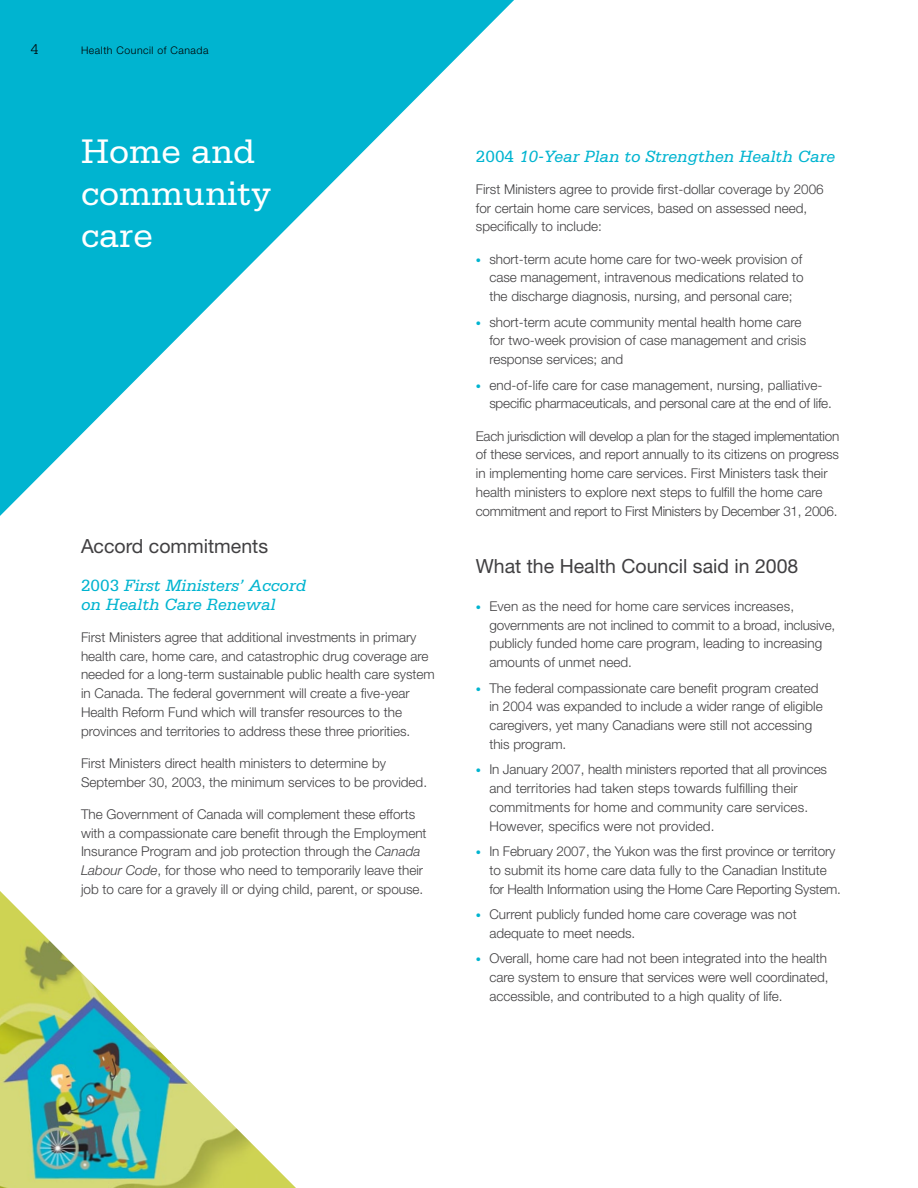
<style>
.page{position:relative;width:918px;height:1188px;background:#fff}
.page>*{position:absolute;margin:0;border:0;box-sizing:border-box;transform-origin:0 0}
.H1_Heading{font:36px/42px "Serifa";color:#fff}
.H2_Headline{font:19.5px "Helvetica Neue";color:#414042}
.H3_Heading{font:italic 17.25px/18.8px "Serifa";color:#00b4d0}
.t1{font:300 15px "Serifa";color:#000}
.bullets_-_key_messag{font:300 13.5px/18.8px "Helvetica Neue";color:#414042}
.Body_copy{font:300 13.5px/18.8px "Helvetica Neue";color:#414042}
.t2{font:300 10.5px "Helvetica Neue";letter-spacing:.05em;color:#000}
.s1{font-style:normal}
.s2{font-style:italic}
.s3{font-size:10.5px;color:#00b4d0}
</style>
<div class="page">
<svg style="left:0;top:0;width:514px;height:516px;fill:#08b6d1"></svg>
<img style="left:0;top:891px;width:296px;height:297px">
<p class="t1" style="left:31px;top:41px;width:9px">4</p>
<p class="t2" style="left:81px;top:44px;width:129px">Health Council of Canada</p>
<p class="H1_Heading" style="left:81px;top:130px;width:192px">Home and community care</p>
<p class="H2_Headline" style="left:81px;top:534px;width:189px">Accord commitments</p>
<p class="H3_Heading" style="left:81px;top:576px;width:227px"><span class="s1">2003</span> First Ministers’ Accord on Health Care Renewal</p>
<p class="Body_copy" style="left:81px;top:627px;width:355px">First Ministers agree that additional investments in primary health care, home care, and catastrophic drug coverage are needed for a long-term sustainable public health care system in Canada. The federal government will create a five-year Health Reform Fund which will transfer resources to the provinces and territories to address these three priorities.</p>
<p class="Body_copy" style="left:81px;top:753px;width:348px">First Ministers direct health ministers to determine by<br>September 30, 2003, the minimum services to be provided.</p>
<p class="Body_copy" style="left:81px;top:804px;width:347px">The Government of Canada will complement these efforts with a compassionate care benefit through the Employment Insurance Program and job protection through the <span class="s2">Canada Labour Code</span>, for those who need to temporarily leave their job to care for a gravely ill or dying child, parent, or spouse.</p>
<p class="H3_Heading" style="left:476px;top:146px;width:361px"><span class="s1">2004</span> 10-Year Plan to Strengthen Health Care</p>
<p class="Body_copy" style="left:476px;top:179px;width:349px">First Ministers agree to provide first-dollar coverage by 2006 for certain home care services, based on assessed need, specifically to include:</p>
<p class="bullets_-_key_messag" style="left:489px;top:249px;width:316px;text-align:justify;text-indent:-14px"><span class="s3">•</span> short-term acute home care for two-week provision of case management, intravenous medications related to the discharge diagnosis, nursing, and personal care;</p>
<p class="bullets_-_key_messag" style="left:489px;top:312px;width:318px;text-indent:-14px"><span class="s3">•</span> short-term acute community mental health home care for two-week provision of case management and crisis response services; and</p>
<p class="bullets_-_key_messag" style="left:489px;top:375px;width:344px;text-indent:-14px"><span class="s3">•</span> end-of-life care for case management, nursing, palliative&shy;specific pharmaceuticals, and personal care at the end of life.</p>
<p class="Body_copy" style="left:476px;top:426px;width:365px">Each jurisdiction will develop a plan for the staged implementation of these services, and report annually to its citizens on progress in implementing home care services. First Ministers task their health ministers to explore next steps to fulfill the home care commitment and report to First Ministers by December 31, 2006.</p>
<p class="H2_Headline" style="left:476px;top:554px;width:324px">What the Health Council said in 2008</p>
<p class="bullets_-_key_messag" style="left:489px;top:596px;width:347px;text-indent:-14px"><span class="s3">•</span> Even as the need for home care services increases, governments are not inclined to commit to a broad, inclusive, publicly funded home care program, leading to increasing amounts of unmet need.</p>
<p class="bullets_-_key_messag" style="left:489px;top:678px;width:335px;text-indent:-14px"><span class="s3">•</span> The federal compassionate care benefit program created in 2004 was expanded to include a wider range of eligible caregivers, yet many Canadians were still not accessing this program.</p>
<p class="bullets_-_key_messag" style="left:489px;top:760px;width:339px;text-indent:-14px"><span class="s3">•</span> In January 2007, health ministers reported that all provinces and territories had taken steps towards fulfilling their commitments for home and community care services.<br>However, specifics were not provided.</p>
<p class="bullets_-_key_messag" style="left:489px;top:842px;width:353px;text-indent:-14px"><span class="s3">•</span> In February 2007, the Yukon was the first province or territory to submit its home care data fully to the Canadian Institute for Health Information using the Home Care Reporting System.</p>
<p class="bullets_-_key_messag" style="left:489px;top:905px;width:309px;text-indent:-14px"><span class="s3">•</span> Current publicly funded home care coverage was not adequate to meet needs.</p>
<p class="bullets_-_key_messag" style="left:489px;top:949px;width:341px;text-indent:-14px"><span class="s3">•</span> Overall, home care had not been integrated into the health care system to ensure that services were well coordinated, accessible, and contributed to a high quality of life.</p>
</div>
